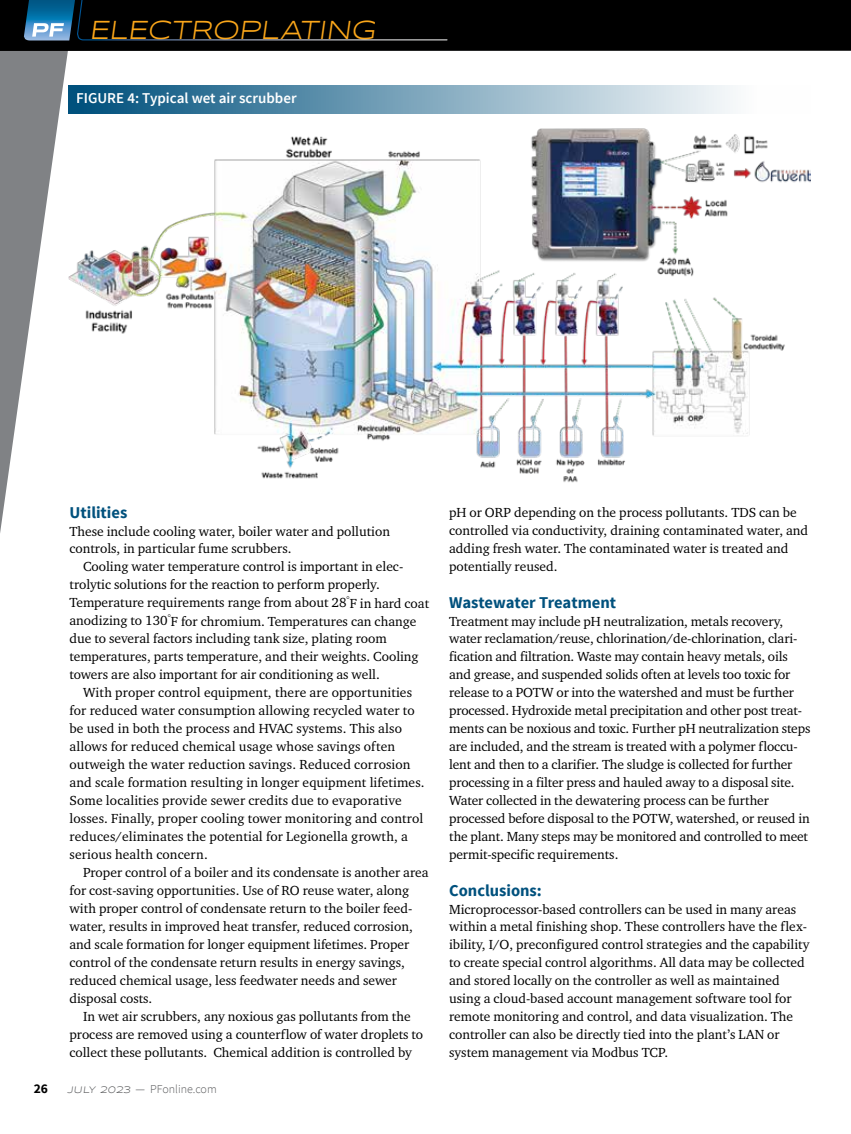
<style>
.page{position:relative;width:851px;height:1134px;background:#fff}
.page>*{position:absolute;margin:0;border:0;box-sizing:border-box;transform-origin:0 0}
.t1{font:27px "Syncopate";color:#faa61a}
.t2{font:700 16.5px "Source Sans Pro";color:#00517d}
.t3{font:600 15px "Source Sans Pro";color:#fff}
.t4{font:13.5px/18px "Charter ITC Std";color:#000}
.t5{font:700 13.5px "Source Sans Pro";color:#000}
.t6{font:300 12px "Source Sans Pro";color:#58595b}
.s1{font-family:"Syncopate";font-weight:400;font-size:9.75px}
</style>
<div class="page">
<img style="left:77px;top:128px;width:733px;height:355px">
<div style="left:68px;top:86px;width:742px;height:28px;background:linear-gradient(to right,#004f7b,#fff)"></div>
<div style="left:747px;top:0;width:103px;height:51px;background:#000"></div>
<svg style="left:0;top:51px;width:77px;height:482px"></svg>
<svg style="left:0;top:0;width:747px;height:51px;background:#05090c"></svg>
<h1 class="t1" style="left:89px;top:15px;width:292px">ELECTROPLATING</h1>
<p class="t3" style="left:76px;top:89px;width:222px">FIGURE 4: Typical wet air scrubber</p>
<p class="t2" style="left:69px;top:501px;width:59px">Utilities</p>
<p class="t4" style="left:69px;top:522px;width:322px">These include cooling water, boiler water and pollution controls, in particular fume scrubbers.</p>
<p class="t4" style="left:69px;top:558px;width:361px;text-indent:14px">Cooling water temperature control is important in elec&shy;trolytic solutions for the reaction to perform properly.<br>Temperature requirements range from about 28<sup>°</sup>F in hard coat anodizing to 130<sup>°</sup>F for chromium. Temperatures can change due to several factors including tank size, plating room temperatures, parts temperature, and their weights. Cooling towers are also important for air conditioning as well.</p>
<p class="t4" style="left:69px;top:684px;width:356px;text-indent:14px">With proper control equipment, there are opportunities for reduced water consumption allowing recycled water to be used in both the process and HVAC systems. This also allows for reduced chemical usage whose savings often outweigh the water reduction savings. Reduced corrosion and scale formation resulting in longer equipment lifetimes.<br>Some localities provide sewer credits due to evaporative losses. Finally, proper cooling tower monitoring and control reduces/eliminates the potential for Legionella growth, a serious health concern.</p>
<p class="t4" style="left:69px;top:864px;width:360px;text-indent:14px">Proper control of a boiler and its condensate is another area for cost-saving opportunities. Use of RO reuse water, along with proper control of condensate return to the boiler feed&shy;water, results in improved heat transfer, reduced corrosion, and scale formation for longer equipment lifetimes. Proper control of the condensate return results in energy savings, reduced chemical usage, less feedwater needs and sewer disposal costs.</p>
<p class="t4" style="left:69px;top:1008px;width:355px;text-indent:14px">In wet air scrubbers, any noxious gas pollutants from the process are removed using a counterflow of water droplets to collect these pollutants. Chemical addition is controlled by</p>
<p class="t5" style="left:34px;top:1080px;width:16px">26</p>
<p class="t6" style="left:68px;top:1082px;width:151px"><span class="s1">JULY 2023</span> — PFonline.com</p>
<p class="t4" style="left:449px;top:504px;width:360px">pH or ORP depending on the process pollutants. TDS can be controlled via conductivity, draining contaminated water, and adding fresh water. The contaminated water is treated and potentially reused.</p>
<p class="t2" style="left:449px;top:591px;width:168px">Wastewater Treatment</p>
<p class="t4" style="left:449px;top:612px;width:363px">Treatment may include pH neutralization, metals recovery, water reclamation/reuse, chlorination/de-chlorination, clari&shy;fication and filtration. Waste may contain heavy metals, oils and grease, and suspended solids often at levels too toxic for release to a POTW or into the watershed and must be further processed. Hydroxide metal precipitation and other post treat&shy;ments can be noxious and toxic. Further pH neutralization steps are included, and the stream is treated with a polymer floccu&shy;lent and then to a clarifier. The sludge is collected for further processing in a filter press and hauled away to a disposal site.<br>Water collected in the dewatering process can be further processed before disposal to the POTW, watershed, or reused in the plant. Many steps may be monitored and controlled to meet permit-specific requirements.</p>
<p class="t2" style="left:449px;top:879px;width:94px">Conclusions:</p>
<p class="t4" style="left:449px;top:900px;width:362px">Microprocessor-based controllers can be used in many areas within a metal finishing shop. These controllers have the flex&shy;ibility, I/O, preconfigured control strategies and the capability to create special control algorithms. All data may be collected and stored locally on the controller as well as maintained using a cloud-based account management software tool for remote monitoring and control, and data visualization. The controller can also be directly tied into the plant’s LAN or system management via Modbus TCP.</p>
</div>
